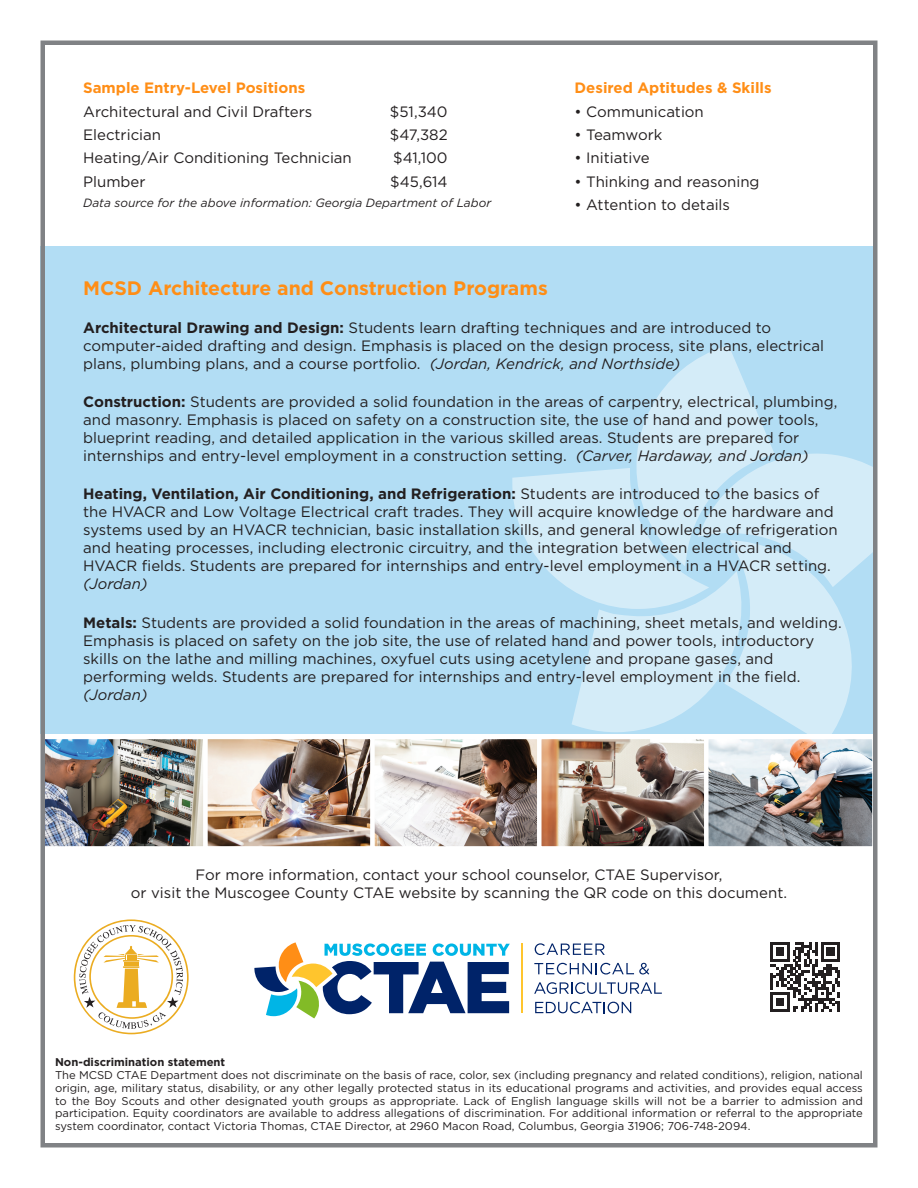
<style>
.page{position:relative;width:918px;height:1188px;background:#fff}
.page>*{position:absolute;margin:0;border:0;box-sizing:border-box;transform-origin:0 0}
.t1{font:700 19.5px "Gotham";color:#ff8e16}
.t2{font:15px/18px "Gotham";color:#231f20}
.t3{font:700 15px "Gotham";color:#ff8e16}
.t4{font:italic 12px "Gotham";color:#231f20}
.t5{font:11.25px/12.8px "Gotham";color:#231f20;text-align:justify}
.t6{font:700 11.25px "Gotham";color:#231f20}
.s1{font-weight:700}
.s2{font-style:italic}
</style>
<div class="page">
<div style="left:40px;top:246px;width:838px;height:487px;background:#b2ddf4"></div>
<svg style="left:512px;top:345px;width:361px;height:389px"></svg>
<img style="left:45px;top:740px;width:827px;height:106px">
<div style="left:370px;top:735px;width:172px;height:116px;border:4px solid #fff"></div>
<div style="left:537px;top:735px;width:172px;height:116px;border:4px solid #fff"></div>
<div style="left:704px;top:735px;width:173px;height:116px;border:4px solid #fff"></div>
<div style="left:203px;top:735px;width:171px;height:116px;border:4px solid #fff"></div>
<div style="left:38px;top:735px;width:169px;height:116px;border:4px solid #fff"></div>
<div style="left:40px;top:40px;width:838px;height:1108px;border:4px solid #808285"></div>
<svg style="left:74px;top:919px;width:115px;height:115px"></svg>
<svg style="left:535px;top:943px;width:70px;height:12px"></svg>
<svg style="left:534px;top:963px;width:115px;height:12px"></svg>
<svg style="left:534px;top:982px;width:128px;height:12px"></svg>
<svg style="left:535px;top:1002px;width:96px;height:11px"></svg>
<hr style="left:522px;top:943px;width:1px;height:70px;background:#ffc52d">
<svg style="left:254px;top:942px;width:256px;height:76px"></svg>
<svg style="left:770px;top:942px;width:70px;height:70px"></svg>
<p class="t3" style="left:83px;top:78px;width:224px">Sample Entry-Level Positions</p>
<p class="t2" style="left:83px;top:102px;width:231px">Architectural and Civil Drafters</p>
<p class="t2" style="left:390px;top:102px;width:59px">$51,340</p>
<p class="t2" style="left:83px;top:125px;width:79px">Electrician</p>
<p class="t2" style="left:390px;top:125px;width:59px">$47,382</p>
<p class="t2" style="left:83px;top:149px;width:270px">Heating/Air Conditioning Technician</p>
<p class="t2" style="left:393px;top:149px;width:56px">$41,100</p>
<p class="t2" style="left:83px;top:172px;width:64px">Plumber</p>
<p class="t2" style="left:390px;top:172px;width:59px">$45,614</p>
<p class="t4" style="left:83px;top:195px;width:410px">Data source for the above information: Georgia Department of Labor</p>
<p class="t3" style="left:575px;top:78px;width:199px">Desired Aptitudes &amp; Skills</p>
<p class="t2" style="left:575px;top:102px;width:131px">• Communication</p>
<p class="t2" style="left:575px;top:125px;width:89px">• Teamwork</p>
<p class="t2" style="left:575px;top:149px;width:77px">• Initiative</p>
<p class="t2" style="left:575px;top:172px;width:187px">• Thinking and reasoning</p>
<p class="t2" style="left:575px;top:196px;width:157px">• Attention to details</p>
<p class="t1" style="left:83px;top:275px;width:466px">MCSD Architecture and Construction Programs</p>
<p class="t2" style="left:83px;top:318px;width:742px"><span class="s1">Architectural Drawing and Design:</span> Students learn drafting techniques and are introduced to computer-aided drafting and design. Emphasis is placed on the design process, site plans, electrical plans, plumbing plans, and a course portfolio. <span class="s2">(Jordan, Kendrick, and Northside)</span></p>
<p class="t2" style="left:83px;top:393px;width:756px"><span class="s1">Construction:</span> Students are provided a solid foundation in the areas of carpentry, electrical, plumbing, and masonry. Emphasis is placed on safety on a construction site, the use of hand and power tools, blueprint reading, and detailed application in the various skilled areas. Students are prepared for internships and entry-level employment in a construction setting. <span class="s2">(Carver, Hardaway, and Jordan)</span></p>
<p class="t2" style="left:83px;top:485px;width:756px"><span class="s1">Heating, Ventilation, Air Conditioning, and Refrigeration:</span> Students are introduced to the basics of the HVACR and Low Voltage Electrical craft trades. They will acquire knowledge of the hardware and systems used by an HVACR technician, basic installation skills, and general knowledge of refrigeration and heating processes, including electronic circuitry, and the integration between electrical and HVACR fields. Students are prepared for internships and entry-level employment in a HVACR setting. <span class="s2">(Jordan)</span></p>
<p class="t2" style="left:83px;top:613px;width:760px"><span class="s1">Metals:</span> Students are provided a solid foundation in the areas of machining, sheet metals, and welding.<br>Emphasis is placed on safety on the job site, the use of related hand and power tools, introductory skills on the lathe and milling machines, oxyfuel cuts using acetylene and propane gases, and performing welds. Students are prepared for internships and entry-level employment in the field. <span class="s2">(Jordan)</span></p>
<p class="t2" style="left:131px;top:865px;width:658px;text-align:center">For more information, contact your school counselor, CTAE Supervisor,<br>or visit the Muscogee County CTAE website by scanning the QR code on this document.</p>
<p class="t6" style="left:55px;top:1055px;width:172px">Non-discrimination statement</p>
<p class="t5" style="left:55px;top:1069px;width:809px">The MCSD CTAE Department does not discriminate on the basis of race, color, sex (including pregnancy and related conditions), religion, national origin, age, military status, disability, or any other legally protected status in its educational programs and activities, and provides equal access to the Boy Scouts and other designated youth groups as appropriate. Lack of English language skills will not be a barrier to admission and participation. Equity coordinators are available to address allegations of discrimination. For additional information or referral to the appropriate system coordinator, contact Victoria Thomas, CTAE Director, at 2960 Macon Road, Columbus, Georgia 31906; 706-748-2094.</p>
</div>
